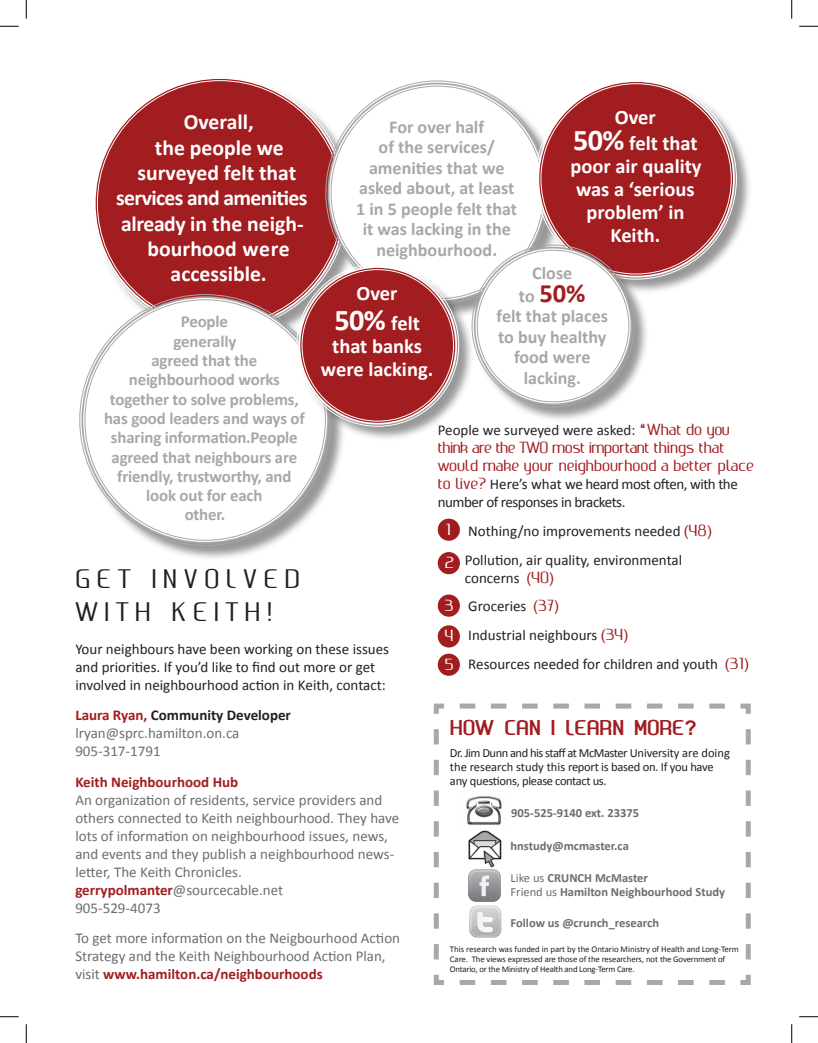
<style>
.page{position:relative;width:818px;height:1043px;background:#fff}
.page>*{position:absolute;margin:0;border:0;box-sizing:border-box;transform-origin:0 0}
.t1{font:700 26.5px "Calibri";color:#a21d20}
.t2{font:25px/32.5px "Ageone";letter-spacing:.27em;color:#231f20}
.t3{font:700 21.75px "Calibri";color:#fff}
.t4{font:700 21.75px "Calibri";letter-spacing:-.03em;color:#fff}
.t5{font:700 20.5px/22.9px "Calibri";color:#fff;text-align:center}
.t6{font:20px "Ageonebold";color:#a21d20}
.t7{font:700 18.12px/20.5px "Calibri";color:#a9a7a8;text-align:center}
.t8{font:700 16.88px/19.2px "Calibri";letter-spacing:-.01em;color:#a9a7a8;text-align:center}
.t9{font:15px/18px "Calibri";color:#6c6d70}
.t10{font:15px/28.8px "Calibri";color:#231f20}
.t11{font:15px/18px "Ageone";color:#a21d20}
.t12{font:15px/18px "Calibri";letter-spacing:-.03em;color:#231f20}
.t13{font:700 15px "Calibri";color:#a21d20}
.t14{font:15px "Ageone";color:#fff}
.t15{font:12.5px/13.8px "Calibri";letter-spacing:-.02em;color:#231f20}
.t16{font:700 12.5px/13.8px "Calibri";color:#6c6d70}
.t17{font:8.75px/10px "Calibri";letter-spacing:-.01em;color:#231f20}
.s1{font-size:30.12px}
.s2{font-size:18.12px;color:#a9a7a8}
.s3{font-family:"Ageone";color:#a21d20}
.s4{font-family:"Arial";color:#a21d20}
.s5{font-weight:700;color:#a21d20}
.s6{font-weight:700;color:#231f20}
.s7{font-family:"Arial";font-weight:700}
.s8{font-weight:400}
</style>
<div class="page">
<div style="left:95px;top:78px;width:250px;height:250px;background:#a21d20;border-radius:50%"></div>
<div style="left:327px;top:83px;width:238px;height:237px;background:#231f20;opacity:.47"></div>
<div style="left:328px;top:84px;width:218px;height:217px;background:#fff;border-radius:50%"></div>
<div style="left:537px;top:80px;width:215px;height:215px;background:#231f20;opacity:.47"></div>
<div style="left:538px;top:81px;width:195px;height:195px;background:#a21d20;border-radius:50%"></div>
<div style="left:82px;top:296px;width:264px;height:265px;background:#231f20;opacity:.47"></div>
<div style="left:82px;top:297px;width:246px;height:246px;background:#fff;border-radius:50%"></div>
<div style="left:437px;top:518px;width:23px;height:23px;background:#a21d20;border-radius:50%"></div>
<div style="left:437px;top:552px;width:23px;height:22px;background:#a21d20;border-radius:50%"></div>
<div style="left:437px;top:653px;width:23px;height:22px;background:#a21d20;border-radius:50%"></div>
<div style="left:437px;top:625px;width:23px;height:22px;background:#a21d20;border-radius:50%"></div>
<div style="left:437px;top:594px;width:23px;height:22px;background:#a21d20;border-radius:50%"></div>
<div style="left:298px;top:266px;width:176px;height:176px;background:#231f20;opacity:.47"></div>
<div style="left:299px;top:267px;width:157px;height:157px;background:#a21d20;border-radius:50%"></div>
<div style="left:474px;top:247px;width:176px;height:176px;background:#231f20;opacity:.47"></div>
<div style="left:474px;top:248px;width:157px;height:156px;background:#fff;border-radius:50%"></div>
<svg style="left:433px;top:703px;width:318px;height:282px"></svg>
<img style="left:459px;top:784px;width:48px;height:48px">
<img style="left:468px;top:830px;width:33px;height:37px">
<img style="left:469px;top:869px;width:33px;height:32px">
<svg style="left:469px;top:905px;width:32px;height:32px"></svg>
<img style="left:477px;top:912px;width:15px;height:5px">
<img style="left:470px;top:917px;width:30px;height:19px">
<svg style="left:0;top:25px;width:19px;height:2px"></svg>
<svg style="left:799px;top:25px;width:19px;height:2px"></svg>
<svg style="left:0;top:1016px;width:19px;height:1px"></svg>
<svg style="left:799px;top:1016px;width:19px;height:1px"></svg>
<svg style="left:25px;top:0;width:2px;height:19px"></svg>
<svg style="left:25px;top:1024px;width:2px;height:18px"></svg>
<svg style="left:791px;top:0;width:1px;height:19px"></svg>
<svg style="left:791px;top:1024px;width:1px;height:18px"></svg>
<p class="t7" style="left:356px;top:116px;width:162px">For over half<br>of the services/ amenities that we asked about, at least<br>1 in 5 people felt that it was lacking in the neighbourhood.</p>
<h3 class="t5" style="left:573px;top:103px;width:126px;line-height:26.5px">Over<br><span class="s1">50%</span> felt that</h3>
<h3 class="t3" style="left:184px;top:109px;width:71px">Overall,</h3>
<h3 class="t3" style="left:155px;top:134px;width:130px">the people we</h3>
<h3 class="t3" style="left:137px;top:159px;width:160px">surveyed felt that</h3>
<h3 class="t4" style="left:116px;top:185px;width:193px">services and amenities</h3>
<h3 class="t3" style="left:121px;top:210px;width:184px">already in the neigh-</h3>
<h3 class="t3" style="left:148px;top:235px;width:144px">bourhood were</h3>
<h3 class="t3" style="left:171px;top:260px;width:98px">accessible.</h3>
<h3 class="t5" style="left:570px;top:154px;width:133px">poor air quality was a ‘serious problem’ in<br>Keith.</h3>
<p class="t7" style="left:532px;top:262px;width:42px">Close</p>
<h1 class="t1" style="left:519px;top:276px;width:68px"><span class="s2">to</span> 50%</h1>
<p class="t7" style="left:496px;top:305px;width:113px">felt that places to buy healthy food were lacking.</p>
<h3 class="t5" style="left:334px;top:277px;width:87px;line-height:30.1px">Over<br><span class="s1">50%</span> felt</h3>
<h3 class="t5" style="left:321px;top:334px;width:114px">that banks were lacking.</h3>
<p class="t8" style="left:104px;top:311px;width:202px">People<br>generally<br>agreed that the neighbourhood works together to solve problems, has good leaders and ways of sharing information.People agreed that neighbours are friendly, trustworthy, and look out for each<br>other.</p>
<p class="t10" style="left:438px;top:415px;width:294px">People we surveyed were asked: <span class="s3">“What do you</span></p>
<p class="t11" style="left:438px;top:440px;width:317px">think are the TWO most important things that would make your neighbourhood a better place</p>
<p class="t12" style="left:438px;top:474px;width:301px"><span class="s3">to live?</span> Here’s what we heard most often, with the number of responses in brackets.</p>
<p class="t10" style="left:465px;top:516px;width:248px">Nothing/no improvements needed <span class="s4">(</span><span class="s3">48</span><span class="s4">)<br></span>Pollution, air quality, environmental</p>
<p class="t10" style="left:465px;top:562px;width:285px">concerns <span class="s4">(</span><span class="s3">40</span><span class="s4">)<br></span>Groceries <span class="s4">(</span><span class="s3">37</span><span class="s4">)<br></span>Industrial neighbours <span class="s4">(</span><span class="s3">34</span><span class="s4">)<br></span>Resources needed for children and youth <span class="s4">(</span><span class="s3">31</span><span class="s4">)</span></p>
<p class="t14" style="left:446px;top:523px;width:7px">1</p>
<p class="t14" style="left:444px;top:557px;width:11px">2</p>
<h2 class="t2" style="left:75px;top:565px;width:226px">GET INVOLVED<br>WITH KEITH!</h2>
<p class="t10" style="left:75px;top:639px;width:315px;line-height:18px">Your neighbours have been working on these issues and priorities. If you’d like to find out more or get involved in neighbourhood action in Keith, contact:</p>
<p class="t9" style="left:75px;top:705px;width:217px"><span class="s5">Laura Ryan,</span> <span class="s6">Community Developer </span>lryan@sprc.hamilton.on.ca<br>905-317-1791</p>
<p class="t13" style="left:75px;top:772px;width:164px">Keith Neighbourhood Hub</p>
<p class="t9" style="left:75px;top:790px;width:325px">An organization of residents, service providers and others connected to Keith neighbourhood. They have lots of information on neighbourhood issues, news, and events and they publish a neighbourhood news&shy;letter, The Keith Chronicles. <span class="s5">gerrypolmanter</span>@sourcecable.net<br>905-529-4073</p>
<p class="t9" style="left:75px;top:928px;width:326px">To get more information on the Neigbourhood Action<br>Strategy and the Keith Neighbourhood Action Plan, visit <span class="s5">www.hamilton.ca/neighbourhoods</span></p>
<p class="t14" style="left:444px;top:599px;width:10px">3</p>
<p class="t14" style="left:444px;top:630px;width:10px">4</p>
<p class="t14" style="left:444px;top:658px;width:10px">5</p>
<h3 class="t6" style="left:450px;top:719px;width:248px">HOW CAN I LEARN MORE<span class="s7">?</span></h3>
<p class="t15" style="left:450px;top:745px;width:281px">Dr. Jim Dunn and his staff at McMaster University are doing the research study this report is based on. If you have any questions, please contact us.</p>
<p class="t16" style="left:511px;top:805px;width:129px">905-525-9140 ext. 23375</p>
<p class="t16" style="left:510px;top:838px;width:120px">hnstudy@mcmaster.ca</p>
<p class="t16" style="left:510px;top:870px;width:216px"><span class="s8">Like us</span> CRUNCH McMaster<br><span class="s8">Friend us</span> Hamilton Neighbourhood Study</p>
<p class="t16" style="left:510px;top:915px;width:150px">Follow us @crunch_research</p>
<p class="t17" style="left:450px;top:943px;width:290px">This research was funded in part by the Ontario Ministry of Health and Long-Term<br>Care. The views expressed are those of the researchers, not the Government of<br>Ontario, or the Ministry of Health and Long-Term Care.</p>
</div>
